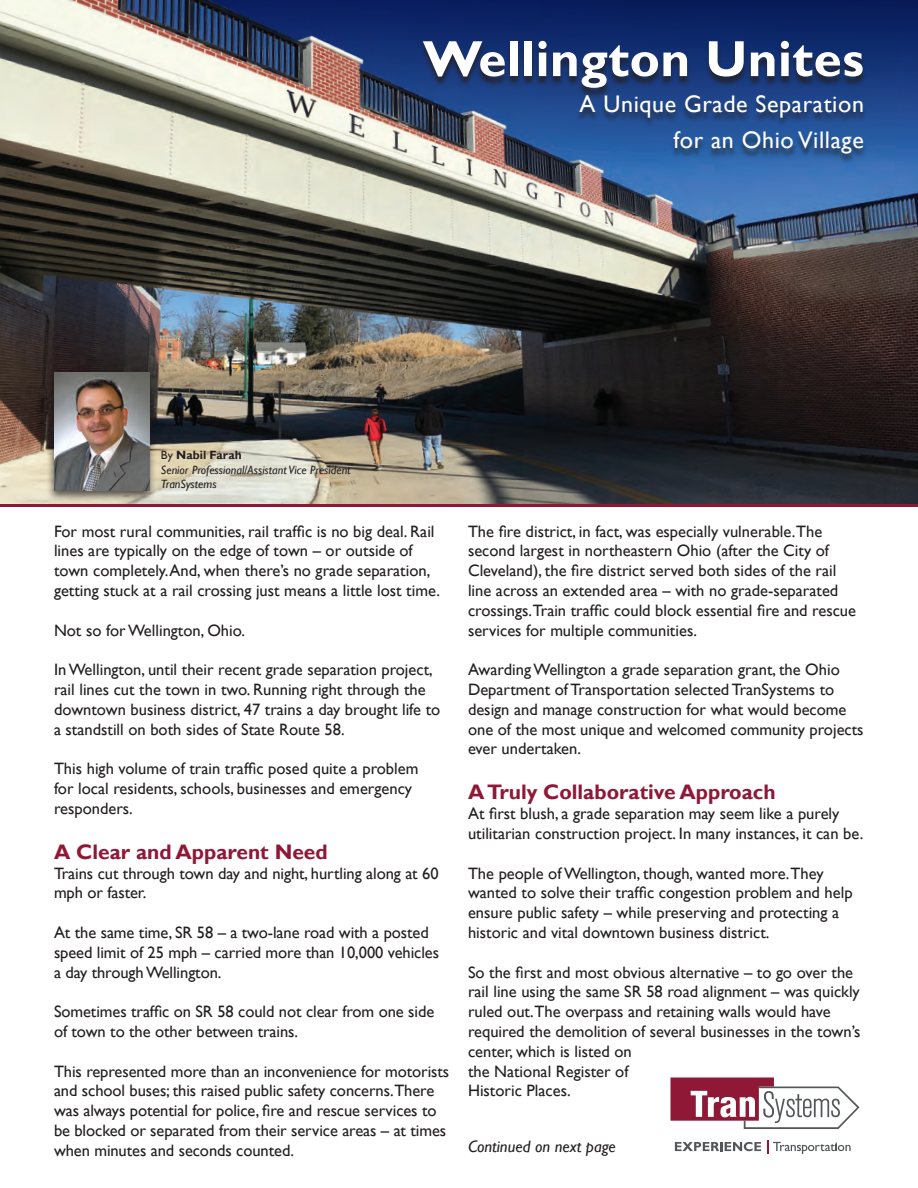
<style>
.page{position:relative;width:918px;height:1188px;background:#fff}
.page>*{position:absolute;margin:0;border:0;box-sizing:border-box;transform-origin:0 0}
.t1{font:700 51px "Gill Sans";letter-spacing:.01em;color:#fff}
.t2{font:24px/36px "Gill Sans";letter-spacing:.025em;color:#fff;text-align:right}
.t3{font:700 21px "Gill Sans";color:#8f1837}
.t4{font:16.5px/19.8px "Gill Sans";color:#231f20}
.t5{font:italic 16.5px "Gill Sans";color:#231f20}
.t6{font:italic 12px/14.4px "Gill Sans";color:#231f20}
.s1{font-style:normal}
.s2{font-weight:700;font-style:normal}
</style>
<div class="page">
<img style="left:0;top:0;width:918px;height:504px">
<img style="left:193px;top:0;width:725px;height:225px">
<div style="left:419px;top:43px;width:448px;height:121px;background:#231f20;opacity:.75"></div>
<hr style="left:0;top:504px;width:918px;height:3px;background:#8f1837">
<div style="left:46px;top:369px;width:111px;height:134px;background:#231f20;opacity:.75"></div>
<img style="left:54px;top:372px;width:95px;height:118px">
<svg style="left:670px;top:1078px;width:190px;height:51px"></svg>
<svg style="left:675px;top:1142px;width:86px;height:9px"></svg>
<svg style="left:767px;top:1140px;width:84px;height:14px"></svg>
<h1 class="t1" style="left:423px;top:28px;width:443px">Wellington Unites</h1>
<h2 class="t2" style="left:580px;top:86px;width:286px">A Unique Grade Separation for an Ohio Village</h2>
<p class="t6" style="left:161px;top:448px;width:191px"><span class="s1">By</span> <span class="s2">Nabil Farah<br></span>Senior Professional/Assistant Vice President<br>TranSystems</p>
<p class="t4" style="left:54px;top:521px;width:387px">For most rural communities, rail traffic is no big deal. Rail lines are typically on the edge of town – or outside of town completely. And, when there’s no grade separation, getting stuck at a rail crossing just means a little lost time.</p>
<p class="t4" style="left:54px;top:620px;width:193px">Not so for Wellington, Ohio.</p>
<p class="t4" style="left:54px;top:660px;width:388px">In Wellington, until their recent grade separation project, rail lines cut the town in two. Running right through the downtown business district, 47 trains a day brought life to a standstill on both sides of State Route 58.</p>
<p class="t4" style="left:54px;top:759px;width:366px">This high volume of train traffic posed quite a problem for local residents, schools, businesses and emergency responders.</p>
<p class="t3" style="left:54px;top:839px;width:275px">A Clear and Apparent Need</p>
<p class="t4" style="left:54px;top:863px;width:386px">Trains cut through town day and night, hurtling along at 60 mph or faster.</p>
<p class="t4" style="left:54px;top:923px;width:387px">At the same time, SR 58 – a two-lane road with a posted speed limit of 25 mph – carried more than 10,000 vehicles a day through Wellington.</p>
<p class="t4" style="left:54px;top:1002px;width:382px">Sometimes traffic on SR 58 could not clear from one side of town to the other between trains.</p>
<p class="t4" style="left:54px;top:1061px;width:397px">This represented more than an inconvenience for motorists and school buses; this raised public safety concerns.There was always potential for police, fire and rescue services to be blocked or separated from their service areas – at times when minutes and seconds counted.</p>
<p class="t4" style="left:468px;top:521px;width:390px">The fire district, in fact, was especially vulnerable.The second largest in northeastern Ohio (after the City of Cleveland), the fire district served both sides of the rail line across an extended area – with no grade-separated crossings.Train traffic could block essential fire and rescue services for multiple communities.</p>
<p class="t4" style="left:468px;top:660px;width:397px">Awarding Wellington a grade separation grant, the Ohio Department of Transportation selected TranSystems to design and manage construction for what would become one of the most unique and welcomed community projects ever undertaken.</p>
<p class="t3" style="left:468px;top:780px;width:309px">A Truly Collaborative Approach</p>
<p class="t4" style="left:468px;top:804px;width:397px">At first blush, a grade separation may seem like a purely utilitarian construction project. In many instances, it can be.</p>
<p class="t4" style="left:468px;top:863px;width:386px">The people of Wellington, though, wanted more.They wanted to solve their traffic congestion problem and help ensure public safety – while preserving and protecting a historic and vital downtown business district.</p>
<p class="t4" style="left:468px;top:962px;width:394px">So the first and most obvious alternative – to go over the rail line using the same SR 58 road alignment – was quickly ruled out.The overpass and retaining walls would have required the demolition of several businesses in the town’s center, which is listed on<br>the National Register of<br>Historic Places.</p>
<p class="t5" style="left:468px;top:1137px;width:149px">Continued on next page</p>
</div>
